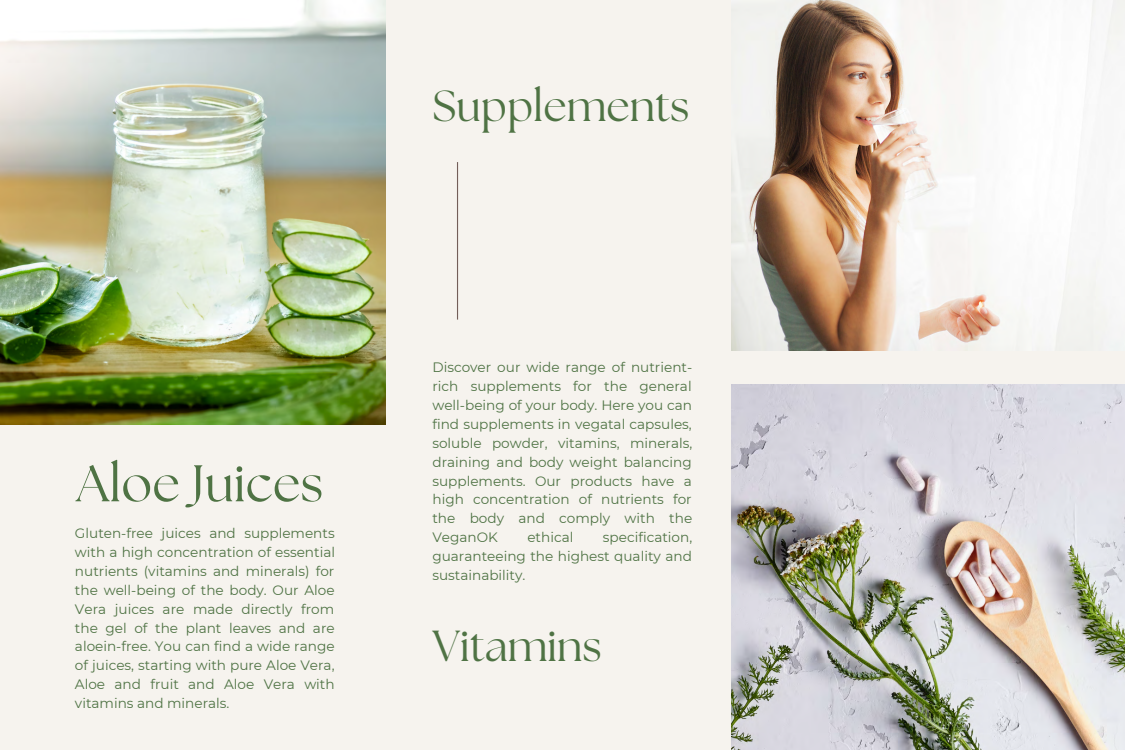
<style>
.page{position:relative;width:1125px;height:750px;background:#f6f3ee}
.page>*{position:absolute;margin:0;border:0;box-sizing:border-box;transform-origin:0 0}
.t1{font:51.4px "The Seasons";color:#4f7344}
.t2{font:43.35px "The Seasons";color:#4f7344}
.t3{font:13.65px/18.9px "Montserrat";color:#4f7344;text-align:justify}
</style>
<div class="page">
<img style="left:0;top:0;width:385px;height:424px">
<hr style="left:457px;top:162px;width:1px;height:158px;background:#735e59">
<img style="left:732px;top:0;width:393px;height:350px">
<img style="left:732px;top:385px;width:393px;height:365px">
<h1 class="t1" style="left:76px;top:460px;width:249px">Aloe Juices</h1>
<p class="t3" style="left:75px;top:524px;width:262px">Gluten-free juices and supplements with a high concentration of essential nutrients (vitamins and minerals) for the well-being of the body. Our Aloe Vera juices are made directly from the gel of the plant leaves and are aloein-free. You can find a wide range of juices, starting with pure Aloe Vera, Aloe and fruit and Aloe Vera with vitamins and minerals.</p>
<h2 class="t2" style="left:432px;top:86px;width:258px">Supplements</h2>
<p class="t3" style="left:432px;top:358px;width:261px">Discover our wide range of nutrient&shy;rich supplements for the general well-being of your body. Here you can find supplements in vegatal capsules, soluble powder, vitamins, minerals, draining and body weight balancing supplements. Our products have a high concentration of nutrients for the body and comply with the VeganOK</p>
<p class="t3" style="left:432px;top:528px;width:261px;text-indent:171px">specification, guaranteeing the highest quality and sustainability.</p>
<p class="t3" style="left:527px;top:528px;width:47px">ethical</p>
<h2 class="t2" style="left:432px;top:626px;width:171px">Vitamins</h2>
</div>
